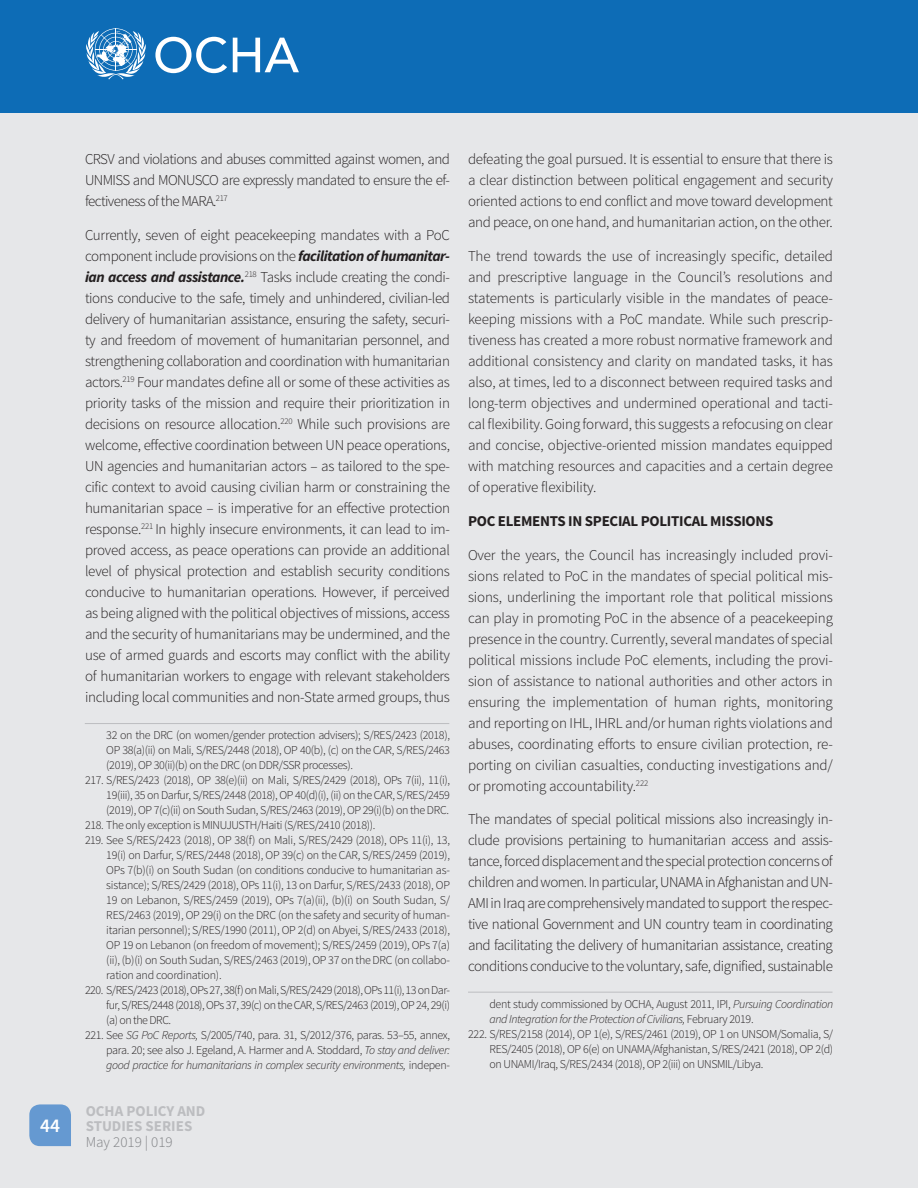
<style>
.page{position:relative;width:918px;height:1188px;background:#e6e7e9}
.page>*{position:absolute;margin:0;border:0;box-sizing:border-box;transform-origin:0 0}
.t1{font:600 19.5px "Source Sans Pro";color:#fff}
.Paragraph_1{font:300 15px/21px "Source Sans Pro";letter-spacing:-.02em;color:#231f20;text-align:justify}
.Paragraph_1-2{font:700 15px "Source Sans Pro";letter-spacing:-.02em;color:#231f20}
.t2{font:700 15px/15px "Source Sans Pro";color:#bcbdc0}
.t3{font:300 15px "Source Sans Pro";color:#808285}
.Paragraph_1-3{font:300 12px/15px "Source Sans Pro";letter-spacing:-.03em;color:#231f20;text-align:justify}
.Paragraph_1-4{font:italic 300 12px/15px "Source Sans Pro";letter-spacing:-.03em;color:#231f20}
.s1{font-weight:700;font-style:italic}
.s2{font-style:italic}
.s3{font-style:normal}
</style>
<div class="page">
<div style="left:0;top:0;width:918px;height:113px;background:#0d6cb6"></div>
<svg style="left:29px;top:1104px;width:42px;height:42px;background:#6c9dd2"></svg>
<svg style="left:155px;top:37px;width:72px;height:36px"></svg>
<svg style="left:233px;top:38px;width:66px;height:34px"></svg>
<svg style="left:86px;top:28px;width:60px;height:51px"></svg>
<hr style="left:85px;top:723px;width:364px;height:1px;background:#bcbdc0">
<hr style="left:468px;top:992px;width:364px;height:1px;background:#bcbdc0">
<h1 class="t1" style="left:40px;top:1113px;width:22px">44</h1>
<p class="Paragraph_1" style="left:85px;top:149px;width:366px">CRSV and violations and abuses committed against women, and UNMISS and MONUSCO are expressly mandated to ensure the ef&shy;fectiveness of the MARA.<sup>217</sup></p>
<p class="Paragraph_1" style="left:85px;top:225px;width:367px">Currently, seven of eight peacekeeping mandates with a PoC component include provisions on the <span class="s1">facilitation of humanitar&shy;ian access and assistance.</span><sup>218</sup> Tasks include creating the condi&shy;tions conducive to the safe, timely and unhindered, civilian-led delivery of humanitarian assistance, ensuring the safety, securi&shy;ty and freedom of movement of humanitarian personnel, and strengthening collaboration and coordination with humanitarian actors.<sup>219</sup> Four mandates define all or some of these activities as priority tasks of the mission and require their prioritization in decisions on resource allocation.<sup>220</sup> While such provisions are welcome, effective coordination between UN peace operations, UN agencies and humanitarian actors – as tailored to the spe&shy;cific context to avoid causing civilian harm or constraining the humanitarian space – is imperative for an effective protection response.<sup>221</sup> In highly insecure environments, it can lead to im&shy;proved access, as peace operations can provide an additional level of physical protection and establish security conditions conducive to humanitarian operations. However, if perceived as being aligned with the political objectives of missions, access and the security of humanitarians may be undermined, and the use of armed guards and escorts may conflict with the ability of humanitarian workers to engage with relevant stakeholders including local communities and non-State armed groups, thus</p>
<p class="Paragraph_1-3" style="left:106px;top:728px;width:345px">32 on the DRC (on women/gender protection advisers); S/RES/2423 (2018), OP 38(a)(ii) on Mali, S/RES/2448 (2018), OP 40(b), (c) on the CAR, S/RES/2463 (2019), OP 30(ii)(b) on the DRC (on DDR/SSR processes).</p>
<p class="Paragraph_1-3" style="left:106px;top:773px;width:345px;text-indent:-21px">217. S/RES/2423 (2018), OP 38(e)(ii) on Mali, S/RES/2429 (2018), OPs 7(ii), 11(i), 19(iii), 35 on Darfur, S/RES/2448 (2018), OP 40(d)(i), (ii) on the CAR, S/RES/2459 (2019), OP 7(c)(ii) on South Sudan, S/RES/2463 (2019), OP 29(i)(b) on the DRC.</p>
<p class="Paragraph_1-3" style="left:85px;top:818px;width:292px">218. The only exception is MINUJUSTH/Haiti (S/RES/2410 (2018)).</p>
<p class="Paragraph_1-3" style="left:106px;top:833px;width:345px;text-indent:-21px">219. See S/RES/2423 (2018), OP 38(f) on Mali, S/RES/2429 (2018), OPs 11(i), 13, 19(i) on Darfur, S/RES/2448 (2018), OP 39(c) on the CAR, S/RES/2459 (2019), OPs 7(b)(i) on South Sudan (on conditions conducive to humanitarian as&shy;sistance); S/RES/2429 (2018), OPs 11(i), 13 on Darfur, S/RES/2433 (2018), OP 19 on Lebanon, S/RES/2459 (2019), OPs 7(a)(ii), (b)(i) on South Sudan, S/ RES/2463 (2019), OP 29(i) on the DRC (on the safety and security of human&shy;itarian personnel); S/RES/1990 (2011), OP 2(d) on Abyei, S/RES/2433 (2018), OP 19 on Lebanon (on freedom of movement); S/RES/2459 (2019), OPs 7(a) (ii), (b)(i) on South Sudan, S/RES/2463 (2019), OP 37 on the DRC (on collabo&shy;ration and coordination).</p>
<p class="Paragraph_1-3" style="left:106px;top:983px;width:345px;text-indent:-21px">220. S/RES/2423 (2018), OPs 27, 38(f) on Mali, S/RES/2429 (2018), OPs 11(i), 13 on Dar&shy;fur, S/RES/2448 (2018), OPs 37, 39(c) on the CAR, S/RES/2463 (2019), OP 24, 29(i) (a) on the DRC.</p>
<p class="Paragraph_1-3" style="left:106px;top:1028px;width:345px;text-indent:-21px">221. See <span class="s2">SG PoC Reports,</span> S/2005/740, para. 31, S/2012/376, paras. 53–55, annex, para. 20; see also J. Egeland, A. Harmer and A. Stoddard, <span class="s2">To stay and deliver: good practice for humanitarians in complex security environments,</span> indepen-</p>
<p class="t2" style="left:86px;top:1104px;width:121px">OCHA POLICY AND<br>STUDIES SERIES</p>
<p class="t3" style="left:86px;top:1133px;width:89px">May 2019 | 019</p>
<p class="Paragraph_1" style="left:468px;top:149px;width:366px">defeating the goal pursued. It is essential to ensure that there is a clear distinction between political engagement and security oriented actions to end conflict and move toward development and peace, on one hand, and humanitarian action, on the other.</p>
<p class="Paragraph_1" style="left:468px;top:246px;width:366px">The trend towards the use of increasingly specific, detailed and prescriptive language in the Council’s resolutions and statements is particularly visible in the mandates of peace&shy;keeping missions with a PoC mandate. While such prescrip&shy;tiveness has created a more robust normative framework and additional consistency and clarity on mandated tasks, it has also, at times, led to a disconnect between required tasks and long-term objectives and undermined operational and tacti&shy;cal flexibility. Going forward, this suggests a refocusing on clear and concise, objective-oriented mission mandates equipped with matching resources and capacities and a certain degree of operative flexibility.</p>
<p class="Paragraph_1-2" style="left:468px;top:511px;width:307px">POC ELEMENTS IN SPECIAL POLITICAL MISSIONS</p>
<p class="Paragraph_1" style="left:468px;top:544px;width:367px">Over the years, the Council has increasingly included provi&shy;sions related to PoC in the mandates of special political mis&shy;sions, underlining the important role that political missions can play in promoting PoC in the absence of a peacekeeping presence in the country. Currently, several mandates of special political missions include PoC elements, including the provi&shy;sion of assistance to national authorities and other actors in ensuring the implementation of human rights, monitoring and reporting on IHL, IHRL and/or human rights violations and abuses, coordinating efforts to ensure civilian protection, re&shy;porting on civilian casualties, conducting investigations and/ or promoting accountability.<sup>222</sup></p>
<p class="Paragraph_1" style="left:468px;top:809px;width:366px">The mandates of special political missions also increasingly in&shy;clude provisions pertaining to humanitarian access and assis&shy;tance, forced displacement and the special protection concerns of children and women. In particular, UNAMA in Afghanistan and UN-AMI in Iraq are comprehensively mandated to support the respec&shy;tive national Government and UN country team in coordinating and facilitating the delivery of humanitarian assistance, creating conditions conducive to the voluntary, safe, dignified, sustainable</p>
<p class="Paragraph_1-4" style="left:489px;top:996px;width:345px"><span class="s3">dent study commissioned by OCHA, August 2011, IPI,</span> Pursuing Coordination and Integration for the Protection of Civilians, <span class="s3">February 2019.</span></p>
<p class="Paragraph_1-3" style="left:489px;top:1026px;width:345px;text-indent:-21px">222. S/RES/2158 (2014), OP 1(e), S/RES/2461 (2019), OP 1 on UNSOM/Somalia, S/ RES/2405 (2018), OP 6(e) on UNAMA/Afghanistan, S/RES/2421 (2018), OP 2(d) on UNAMI/Iraq, S/RES/2434 (2018), OP 2(iii) on UNSMIL/Libya.</p>
</div>
